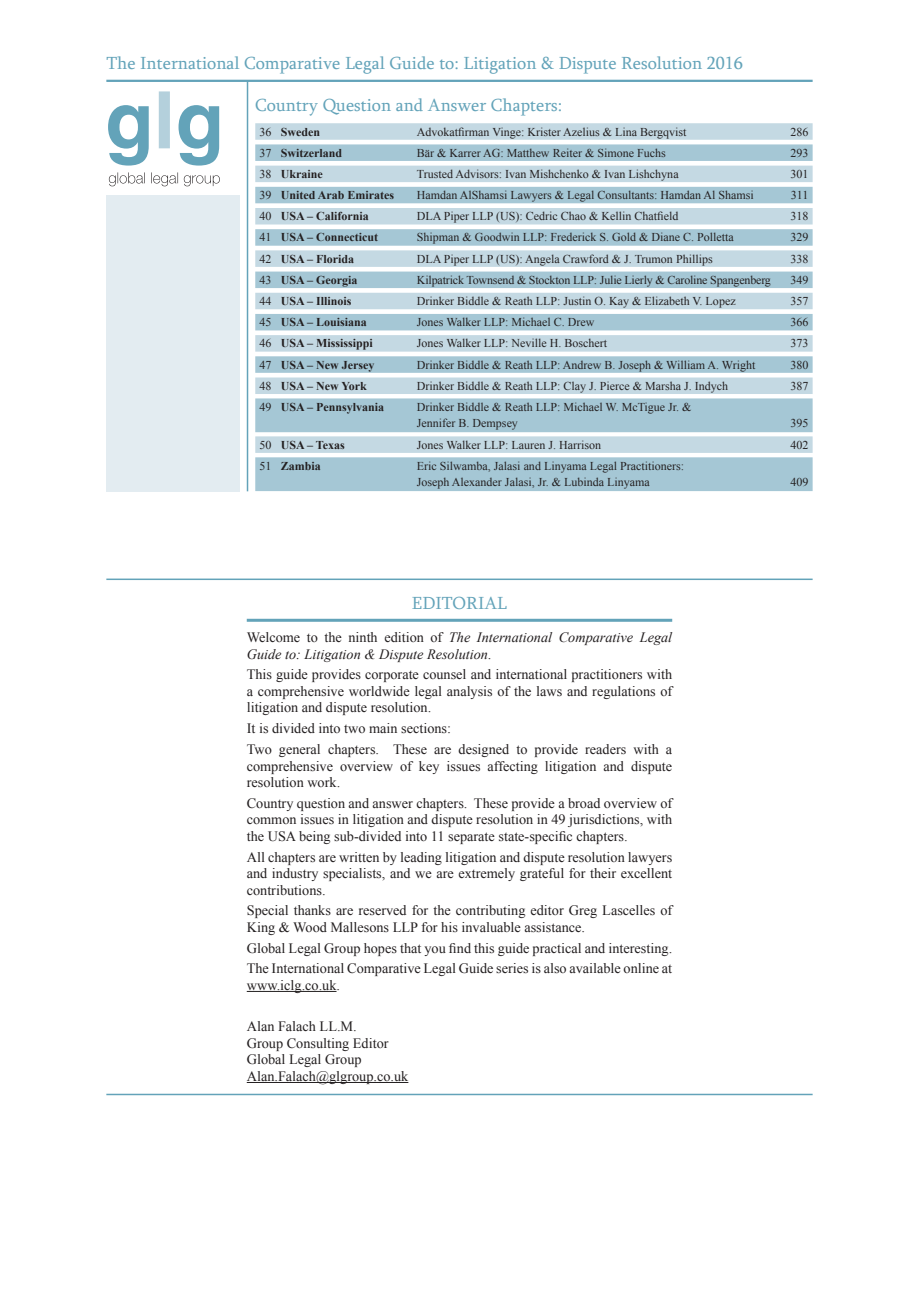
<style>
.page{position:relative;width:919px;height:1289px;background:#fff}
.page>*{position:absolute;margin:0;border:0;box-sizing:border-box;transform-origin:0 0}
.Contents_-_Heading{font:18px "Sylfaen";color:#63a3b9}
.Body_Text{font:14.25px/16.5px "Times New Roman";color:#231f20;text-align:justify}
.Body_Text-2{font:italic 14.25px/16.5px "Times New Roman";color:#231f20}
.Contents_-_Coun_dark{font:12px/16.5px "Times New Roman";color:#231f20}
.Contents_-_Coun_ligh{font:12px "Times New Roman";color:#231f20}
.Contents_-_Coun_dark-2{font:700 12px "Times New Roman";color:#231f20}
.Contents_-_Coun_ligh-2{font:700 12px "Times New Roman";color:#231f20}
.s1{font-weight:400}
.s2{font-style:normal}
</style>
<div class="page">
<hr style="left:106px;top:80px;width:706px;height:2px;background:#63a3b9">
<hr style="left:247px;top:81px;width:1px;height:410px;background:#63a3b9">
<div style="left:106px;top:196px;width:134px;height:296px;background:#e3ecf1"></div>
<div style="left:255px;top:123px;width:557px;height:17px;background:#c4d9e3"></div>
<div style="left:255px;top:144px;width:557px;height:17px;background:#a5c7d5"></div>
<div style="left:255px;top:166px;width:557px;height:16px;background:#c4d9e3"></div>
<div style="left:255px;top:187px;width:557px;height:16px;background:#a5c7d5"></div>
<div style="left:255px;top:208px;width:557px;height:16px;background:#c4d9e3"></div>
<div style="left:255px;top:229px;width:557px;height:17px;background:#a5c7d5"></div>
<div style="left:255px;top:250px;width:557px;height:17px;background:#c4d9e3"></div>
<div style="left:255px;top:271px;width:557px;height:17px;background:#a5c7d5"></div>
<div style="left:255px;top:293px;width:557px;height:16px;background:#c4d9e3"></div>
<div style="left:255px;top:314px;width:557px;height:16px;background:#a5c7d5"></div>
<div style="left:255px;top:335px;width:557px;height:16px;background:#c4d9e3"></div>
<div style="left:255px;top:356px;width:557px;height:17px;background:#a5c7d5"></div>
<div style="left:255px;top:377px;width:557px;height:17px;background:#c4d9e3"></div>
<div style="left:255px;top:398px;width:557px;height:34px;background:#a5c7d5"></div>
<div style="left:255px;top:436px;width:557px;height:17px;background:#c4d9e3"></div>
<div style="left:255px;top:457px;width:557px;height:34px;background:#a5c7d5"></div>
<hr style="left:106px;top:578px;width:706px;height:2px;background:#63a3b9">
<hr style="left:106px;top:1093px;width:706px;height:2px;background:#63a3b9">
<hr style="left:247px;top:618px;width:425px;height:3px;background:#63a3b9">
<hr style="left:247px;top:991px;width:89px;height:1px;background:#231f20">
<hr style="left:247px;top:1082px;width:161px;height:1px;background:#231f20">
<svg style="left:178px;top:105px;width:41px;height:60px"></svg>
<svg style="left:159px;top:91px;width:11px;height:57px"></svg>
<svg style="left:108px;top:105px;width:41px;height:60px"></svg>
<svg style="left:109px;top:172px;width:111px;height:14px"></svg>
<p class="Contents_-_Heading" style="left:106px;top:50px;width:637px">The International Comparative Legal Guide to: Litigation &amp; Dispute Resolution 2016</p>
<p class="Contents_-_Heading" style="left:255px;top:93px;width:308px">Country Question and Answer Chapters:</p>
<p class="Contents_-_Coun_ligh-2" style="left:259px;top:123px;width:62px"><span class="s1">36</span> Sweden</p>
<p class="Contents_-_Coun_ligh" style="left:417px;top:123px;width:271px">Advokatfirman Vinge: Krister Azelius &amp; Lina Bergqvist</p>
<p class="Contents_-_Coun_ligh" style="left:790px;top:123px;width:19px">286</p>
<p class="Contents_-_Coun_dark-2" style="left:259px;top:144px;width:84px"><span class="s1">37</span> Switzerland</p>
<p class="Contents_-_Coun_dark" style="left:417px;top:144px;width:250px">Bär &amp; Karrer AG: Matthew Reiter &amp; Simone Fuchs</p>
<p class="Contents_-_Coun_dark" style="left:790px;top:144px;width:19px">293</p>
<p class="Contents_-_Coun_ligh-2" style="left:259px;top:165px;width:65px"><span class="s1">38</span> Ukraine</p>
<p class="Contents_-_Coun_ligh" style="left:417px;top:165px;width:263px">Trusted Advisors: Ivan Mishchenko &amp; Ivan Lishchyna</p>
<p class="Contents_-_Coun_ligh" style="left:790px;top:165px;width:19px">301</p>
<p class="Contents_-_Coun_dark-2" style="left:259px;top:186px;width:136px"><span class="s1">39</span> United Arab Emirates</p>
<p class="Contents_-_Coun_dark" style="left:417px;top:186px;width:338px">Hamdan AlShamsi Lawyers &amp; Legal Consultants: Hamdan Al Shamsi</p>
<p class="Contents_-_Coun_dark" style="left:790px;top:186px;width:19px">311</p>
<p class="Contents_-_Coun_ligh-2" style="left:259px;top:207px;width:111px"><span class="s1">40</span> USA – California</p>
<p class="Contents_-_Coun_ligh" style="left:417px;top:208px;width:263px">DLA Piper LLP (US): Cedric Chao &amp; Kellin Chatfield</p>
<p class="Contents_-_Coun_ligh" style="left:790px;top:208px;width:19px">318</p>
<p class="Contents_-_Coun_dark-2" style="left:259px;top:229px;width:120px"><span class="s1">41</span> USA – Connecticut</p>
<p class="Contents_-_Coun_dark" style="left:417px;top:229px;width:318px">Shipman &amp; Goodwin LLP: Frederick S. Gold &amp; Diane C. Polletta</p>
<p class="Contents_-_Coun_dark" style="left:790px;top:229px;width:19px">329</p>
<p class="Contents_-_Coun_ligh-2" style="left:259px;top:250px;width:96px"><span class="s1">42</span> USA – Florida</p>
<p class="Contents_-_Coun_ligh" style="left:417px;top:250px;width:297px">DLA Piper LLP (US): Angela Crawford &amp; J. Trumon Phillips</p>
<p class="Contents_-_Coun_ligh" style="left:790px;top:250px;width:19px">338</p>
<p class="Contents_-_Coun_dark-2" style="left:259px;top:271px;width:99px"><span class="s1">43</span> USA – Georgia</p>
<p class="Contents_-_Coun_dark" style="left:417px;top:271px;width:355px">Kilpatrick Townsend &amp; Stockton LLP: Julie Lierly &amp; Caroline Spangenberg</p>
<p class="Contents_-_Coun_dark" style="left:790px;top:271px;width:19px">349</p>
<p class="Contents_-_Coun_ligh-2" style="left:259px;top:292px;width:93px"><span class="s1">44</span> USA – Illinois</p>
<p class="Contents_-_Coun_ligh" style="left:417px;top:292px;width:320px">Drinker Biddle &amp; Reath LLP: Justin O. Kay &amp; Elizabeth V. Lopez</p>
<p class="Contents_-_Coun_ligh" style="left:790px;top:292px;width:19px">357</p>
<p class="Contents_-_Coun_dark-2" style="left:259px;top:313px;width:109px"><span class="s1">45</span> USA – Louisiana</p>
<p class="Contents_-_Coun_dark" style="left:417px;top:313px;width:179px">Jones Walker LLP: Michael C. Drew</p>
<p class="Contents_-_Coun_dark" style="left:790px;top:313px;width:19px">366</p>
<p class="Contents_-_Coun_ligh-2" style="left:259px;top:335px;width:115px"><span class="s1">46</span> USA – Mississippi</p>
<p class="Contents_-_Coun_ligh" style="left:417px;top:335px;width:192px">Jones Walker LLP: Neville H. Boschert</p>
<p class="Contents_-_Coun_ligh" style="left:790px;top:335px;width:19px">373</p>
<p class="Contents_-_Coun_dark-2" style="left:259px;top:356px;width:116px"><span class="s1">47</span> USA – New Jersey</p>
<p class="Contents_-_Coun_dark" style="left:417px;top:356px;width:340px">Drinker Biddle &amp; Reath LLP: Andrew B. Joseph &amp; William A. Wright</p>
<p class="Contents_-_Coun_dark" style="left:790px;top:356px;width:19px">380</p>
<p class="Contents_-_Coun_ligh-2" style="left:259px;top:377px;width:109px"><span class="s1">48</span> USA – New York</p>
<p class="Contents_-_Coun_ligh" style="left:417px;top:377px;width:312px">Drinker Biddle &amp; Reath LLP: Clay J. Pierce &amp; Marsha J. Indych</p>
<p class="Contents_-_Coun_ligh" style="left:790px;top:377px;width:19px">387</p>
<p class="Contents_-_Coun_dark-2" style="left:259px;top:398px;width:126px"><span class="s1">49</span> USA – Pennsylvania</p>
<p class="Contents_-_Coun_dark" style="left:417px;top:398px;width:276px">Drinker Biddle &amp; Reath LLP: Michael W. McTigue Jr. &amp;<br>Jennifer B. Dempsey</p>
<p class="Contents_-_Coun_dark" style="left:790px;top:415px;width:19px">395</p>
<p class="Contents_-_Coun_ligh-2" style="left:259px;top:436px;width:87px"><span class="s1">50</span> USA – Texas</p>
<p class="Contents_-_Coun_ligh" style="left:417px;top:436px;width:186px">Jones Walker LLP: Lauren J. Harrison</p>
<p class="Contents_-_Coun_ligh" style="left:790px;top:436px;width:19px">402</p>
<p class="Contents_-_Coun_dark-2" style="left:259px;top:457px;width:63px"><span class="s1">51</span> Zambia</p>
<p class="Contents_-_Coun_dark" style="left:417px;top:457px;width:268px">Eric Silwamba, Jalasi and Linyama Legal Practitioners:<br>Joseph Alexander Jalasi, Jr. &amp; Lubinda Linyama</p>
<p class="Contents_-_Coun_dark" style="left:790px;top:473px;width:19px">409</p>
<p class="Contents_-_Heading" style="left:412px;top:591px;width:97px">EDITORIAL</p>
<p class="Body_Text-2" style="left:247px;top:629px;width:427px"><span class="s2">Welcome to the ninth edition of</span> The International Comparative Legal<br>Guide to: Litigation &amp; Dispute Resolution<span class="s2">.</span></p>
<p class="Body_Text" style="left:247px;top:666px;width:427px">This guide provides corporate counsel and international practitioners with a comprehensive worldwide legal analysis of the laws and regulations of litigation and dispute resolution.</p>
<p class="Body_Text" style="left:247px;top:719px;width:206px">It is divided into two main sections:</p>
<p class="Body_Text" style="left:247px;top:740px;width:427px">Two general chapters. These are designed to provide readers with a comprehensive overview of key issues affecting litigation and dispute resolution work.</p>
<p class="Body_Text" style="left:247px;top:794px;width:427px">Country question and answer chapters. These provide a broad overview of common issues in litigation and dispute resolution in 49 jurisdictions, with the USA being sub-divided into 11 separate state-specific chapters.</p>
<p class="Body_Text" style="left:247px;top:848px;width:427px">All chapters are written by leading litigation and dispute resolution lawyers and industry specialists, and we are extremely grateful for their excellent contributions.</p>
<p class="Body_Text" style="left:247px;top:901px;width:427px">Special thanks are reserved for the contributing editor Greg Lascelles of<br>King &amp; Wood Mallesons LLP for his invaluable assistance.</p>
<p class="Body_Text" style="left:247px;top:939px;width:427px">Global Legal Group hopes that you find this guide practical and interesting.</p>
<p class="Body_Text" style="left:247px;top:959px;width:427px">The International Comparative Legal Guide series is also available online at www.iclg.co.uk.</p>
<p class="Body_Text" style="left:247px;top:1017px;width:163px;text-align:left">Alan Falach LL.M.<br>Group Consulting Editor<br>Global Legal Group<br>Alan.Falach@glgroup.co.uk</p>
</div>
